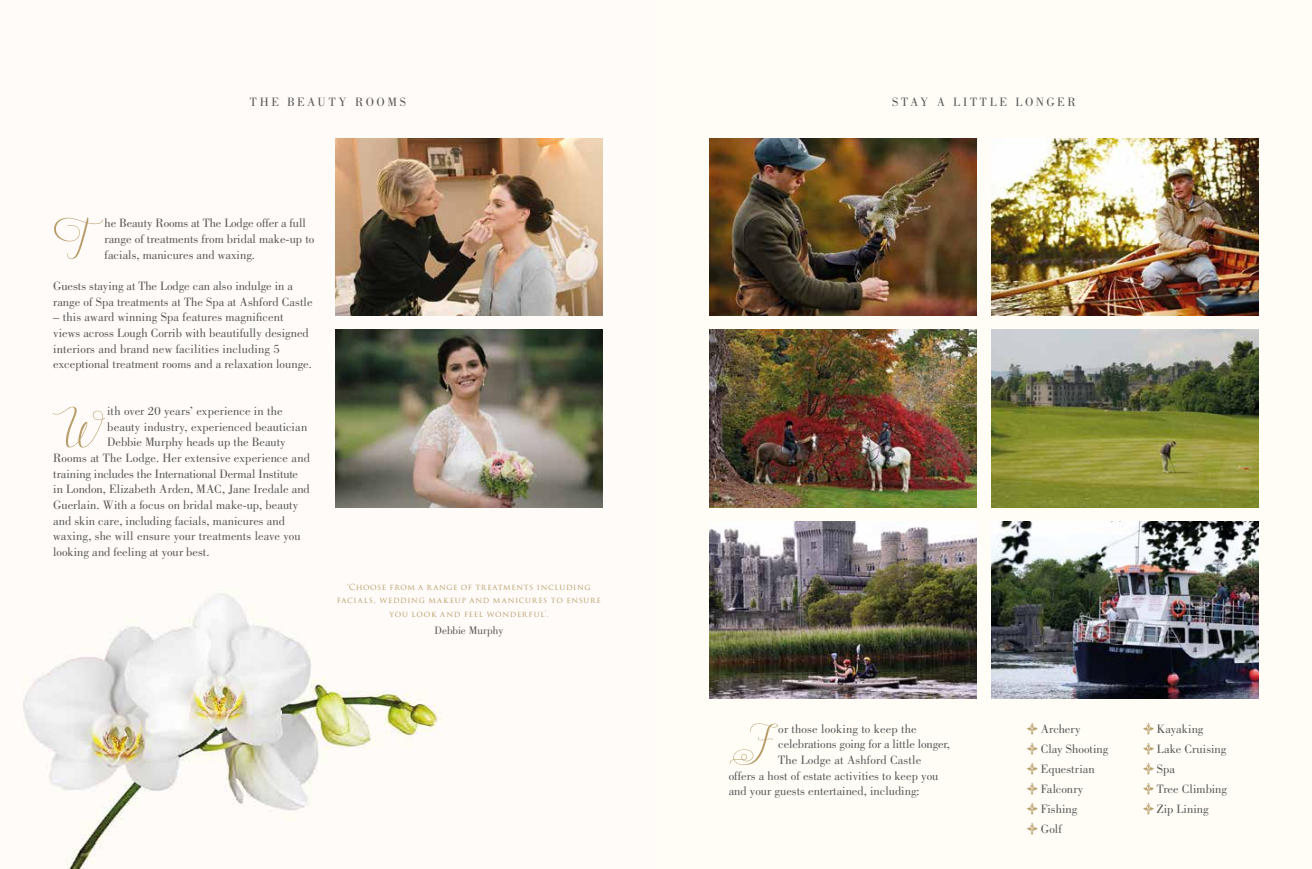
<style>
.page{position:relative;width:1312px;height:869px;background:#fff}
.page>*{position:absolute;margin:0;border:0;box-sizing:border-box;transform-origin:0 0}
.t1{font:62.5px "Chateauxdes Olives";color:#b89e6b}
.t2{font:12.5px/20px "Bodoni LT";color:#575756}
.t3{font:12.5px "Bodoni LT";letter-spacing:.205em;color:#575756}
.t4{font:12.5px "Bodoni LT";letter-spacing:.21em;color:#575756}
.t5{font:11.25px "Bodoni LT";letter-spacing:-.005em;color:#575756}
.t6{font:8.12px/13.8px "Trajan Pro 3";letter-spacing:.08em;color:#b89e6b;text-align:center}
</style>
<div class="page">
<div style="left:656px;top:0;width:655px;height:868px;background:#fffdf6"></div>
<img style="left:23px;top:138px;width:580px;height:730px">
<img style="left:709px;top:138px;width:267px;height:177px">
<img style="left:709px;top:330px;width:267px;height:177px">
<img style="left:709px;top:521px;width:267px;height:177px">
<img style="left:991px;top:138px;width:267px;height:177px">
<img style="left:991px;top:330px;width:267px;height:177px">
<img style="left:991px;top:521px;width:267px;height:177px">
<img style="left:335px;top:138px;width:267px;height:177px">
<img style="left:335px;top:330px;width:267px;height:177px">
<p class="t4" style="left:250px;top:95px;width:157px">THE BEAUTY ROOMS</p>
<p class="t3" style="left:892px;top:95px;width:185px">STAY A LITTLE LONGER</p>
<h1 class="t1" style="left:53px;top:196px;width:32px">T</h1>
<p class="t2" style="left:105px;top:215px;width:211px;line-height:15.6px">he Beauty Rooms at The Lodge offer a full range of treatments from bridal make-up to facials, manicures and waxing.</p>
<p class="t2" style="left:53px;top:278px;width:261px;line-height:15.6px">Guests staying at The Lodge can also indulge in a range of Spa treatments at The Spa at Ashford Castle</p>
<p class="t2" style="left:53px;top:309px;width:260px;line-height:15.6px">– this award winning Spa features magnificent views across Lough Corrib with beautifully designed interiors and brand new facilities including 5 exceptional treatment rooms and a relaxation lounge.</p>
<p class="t2" style="left:107px;top:401px;width:177px">ith over 20 years’ experience in the</p>
<p class="t2" style="left:107px;top:416px;width:201px">beauty industry, experienced beautician</p>
<p class="t2" style="left:107px;top:432px;width:180px">Debbie Murphy heads up the Beauty</p>
<p class="t2" style="left:53px;top:447px;width:258px">Rooms at The Lodge. Her extensive experience and</p>
<p class="t2" style="left:53px;top:463px;width:246px">training includes the International Dermal Institute</p>
<p class="t2" style="left:53px;top:479px;width:258px">in London, Elizabeth Arden, MAC, Jane Iredale and</p>
<p class="t2" style="left:53px;top:494px;width:247px">Guerlain. With a focus on bridal make-up, beauty</p>
<p class="t2" style="left:53px;top:510px;width:233px">and skin care, including facials, manicures and</p>
<p class="t2" style="left:53px;top:526px;width:249px">waxing, she will ensure your treatments leave you</p>
<p class="t2" style="left:53px;top:541px;width:158px">looking and feeling at your best.</p>
<h1 class="t1" style="left:53px;top:384px;width:47px">W</h1>
<p class="t6" style="left:337px;top:580px;width:265px">‘CHOOSE FROM A RANGE OF TREATMENTS INCLUDING<br>FACIALS, WEDDING MAKEUP AND MANICURES TO ENSURE<br>YOU LOOK AND FEEL WONDERFUL’.</p>
<p class="t5" style="left:434px;top:624px;width:70px">Debbie Murphy</p>
<h1 class="t1" style="left:728px;top:701px;width:38px">F</h1>
<p class="t2" style="left:778px;top:718px;width:140px">or those looking to keep the</p>
<p class="t2" style="left:778px;top:734px;width:173px">celebrations going for a little longer,</p>
<p class="t2" style="left:778px;top:749px;width:144px">The Lodge at Ashford Castle</p>
<p class="t2" style="left:728px;top:765px;width:211px">offers a host of estate activities to keep you</p>
<p class="t2" style="left:728px;top:780px;width:192px">and your guests entertained, including:</p>
<p class="t2" style="left:1040px;top:718px;width:69px">Archery<br>Clay Shooting<br>Equestrian<br>Falconry<br>Fishing<br>Golf</p>
<p class="t2" style="left:1156px;top:718px;width:72px">Kayaking<br>Lake Cruising<br>Spa<br>Tree Climbing<br>Zip Lining</p>
</div>
